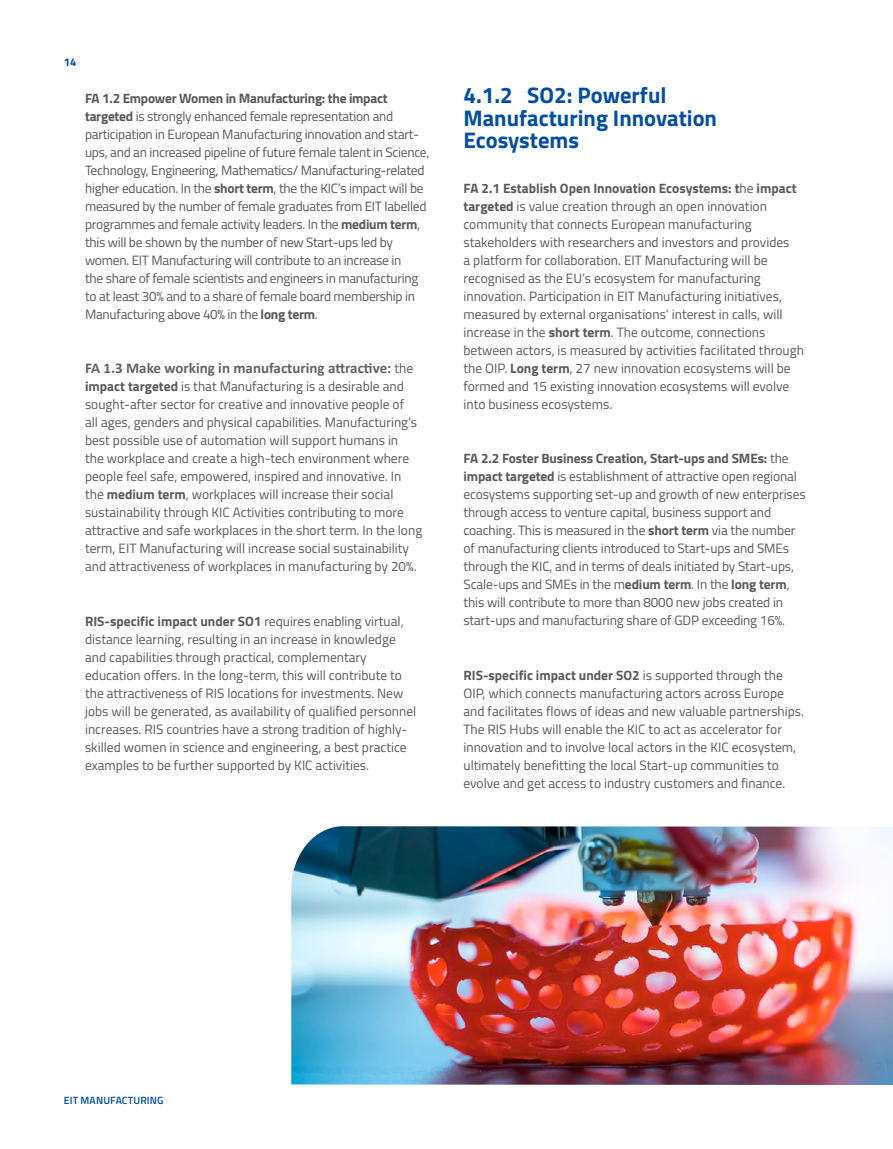
<style>
.page{position:relative;width:893px;height:1149px;background:#fff}
.page>*{position:absolute;margin:0;border:0;box-sizing:border-box;transform-origin:0 0}
.t1{font:700 22.5px/22.5px "Titillium";color:#034ea2}
.t2{font:700 15px "Calibri";color:#636363}
.t3{font:13.5px/18px "Titillium";color:#58595b}
.t4{font:13.5px/18px "Titillium";letter-spacing:-.02em;color:#58595b}
.t5{font:700 11.25px "Titillium";color:#034ea2}
.t6{font:600 10.5px "Titillium";letter-spacing:.01em;color:#034ea2}
.s1{font-weight:700}
.s2{font-family:"Titillium";font-weight:400;font-size:13.5px;color:#58595b}
</style>
<div class="page">
<img style="left:291px;top:826px;width:602px;height:258px">
<p class="t5" style="left:64px;top:54px;width:14px">14</p>
<p class="t4" style="left:85px;top:89px;width:346px"><span class="s1">FA 1.2 Empower Women in Manufacturing: the impact targeted</span> is strongly enhanced female representation and participation in European Manufacturing innovation and start&shy;ups, and an increased pipeline of future female talent in Science, Technology, Engineering, Mathematics/ Manufacturing-related higher education. In the <span class="s1">short term</span>, the the KIC’s impact will be measured by the number of female graduates from EIT labelled programmes and female activity leaders. In the <span class="s1">medium term</span>, this will be shown by the number of new Start-ups led by women. EIT Manufacturing will contribute to an increase in<br>the share of female scientists and engineers in manufacturing to at least 30% and to a share of female board membership in Manufacturing above 40% in the <span class="s1">long term</span>.</p>
<p class="t2" style="left:85px;top:358px;width:330px">FA 1.3 Make working in manufacturing attractive: <span class="s2">the</span></p>
<p class="t3" style="left:85px;top:377px;width:339px"><span class="s1">impact targeted</span> is that Manufacturing is a desirable and sought-after sector for creative and innovative people of<br>all ages, genders and physical capabilities. Manufacturing’s best possible use of automation will support humans in<br>the workplace and create a high-tech environment where people feel safe, empowered, inspired and innovative. In the <span class="s1">medium term</span>, workplaces will increase their social sustainability through KIC Activities contributing to more attractive and safe workplaces in the short term. In the long term, EIT Manufacturing will increase social sustainability and attractiveness of workplaces in manufacturing by 20%.</p>
<p class="t3" style="left:85px;top:611px;width:333px"><span class="s1">RIS-specific impact under SO1</span> requires enabling virtual, distance learning, resulting in an increase in knowledge and capabilities through practical, complementary education offers. In the long-term, this will contribute to the attractiveness of RIS locations for investments. New jobs will be generated, as availability of qualified personnel increases. RIS countries have a strong tradition of highly&shy;skilled women in science and engineering, a best practice examples to be further supported by KIC activities.</p>
<h1 class="t1" style="left:463px;top:83px;width:255px">4.1.2 SO2: Powerful<br>Manufacturing Innovation<br>Ecosystems</h1>
<p class="t3" style="left:463px;top:179px;width:342px"><span class="s1">FA 2.1 Establish Open Innovation Ecosystems: t</span>he <span class="s1">impact targeted</span> is value creation through an open innovation community that connects European manufacturing stakeholders with researchers and investors and provides<br>a platform for collaboration. EIT Manufacturing will be recognised as the EU’s ecosystem for manufacturing innovation. Participation in EIT Manufacturing initiatives, measured by external organisations’ interest in calls, will increase in the <span class="s1">short term</span>. The outcome, connections between actors, is measured by activities facilitated through the OIP. <span class="s1">Long term</span>, 27 new innovation ecosystems will be formed and 15 existing innovation ecosystems will evolve into business ecosystems.</p>
<p class="t3" style="left:463px;top:449px;width:344px"><span class="s1">FA 2.2 Foster Business Creation, Start-ups and SMEs:</span> the <span class="s1">impact targeted</span> is establishment of attractive open regional ecosystems supporting set-up and growth of new enterprises through access to venture capital, business support and coaching. This is measured in the <span class="s1">short term</span> via the number of manufacturing clients introduced to Start-ups and SMEs through the KIC, and in terms of deals initiated by Start-ups, Scale-ups and SMEs in the m<span class="s1">edium term</span>. In the <span class="s1">long term</span>, this will contribute to more than 8000 new jobs created in start-ups and manufacturing share of GDP exceeding 16%.</p>
<p class="t3" style="left:463px;top:665px;width:342px"><span class="s1">RIS-specific impact under SO2</span> is supported through the OIP, which connects manufacturing actors across Europe and facilitates flows of ideas and new valuable partnerships.<br>The RIS Hubs will enable the KIC to act as accelerator for innovation and to involve local actors in the KIC ecosystem, ultimately benefitting the local Start-up communities to evolve and get access to industry customers and finance.</p>
<p class="t6" style="left:64px;top:1091px;width:101px">EIT MANUFACTURING</p>
</div>
